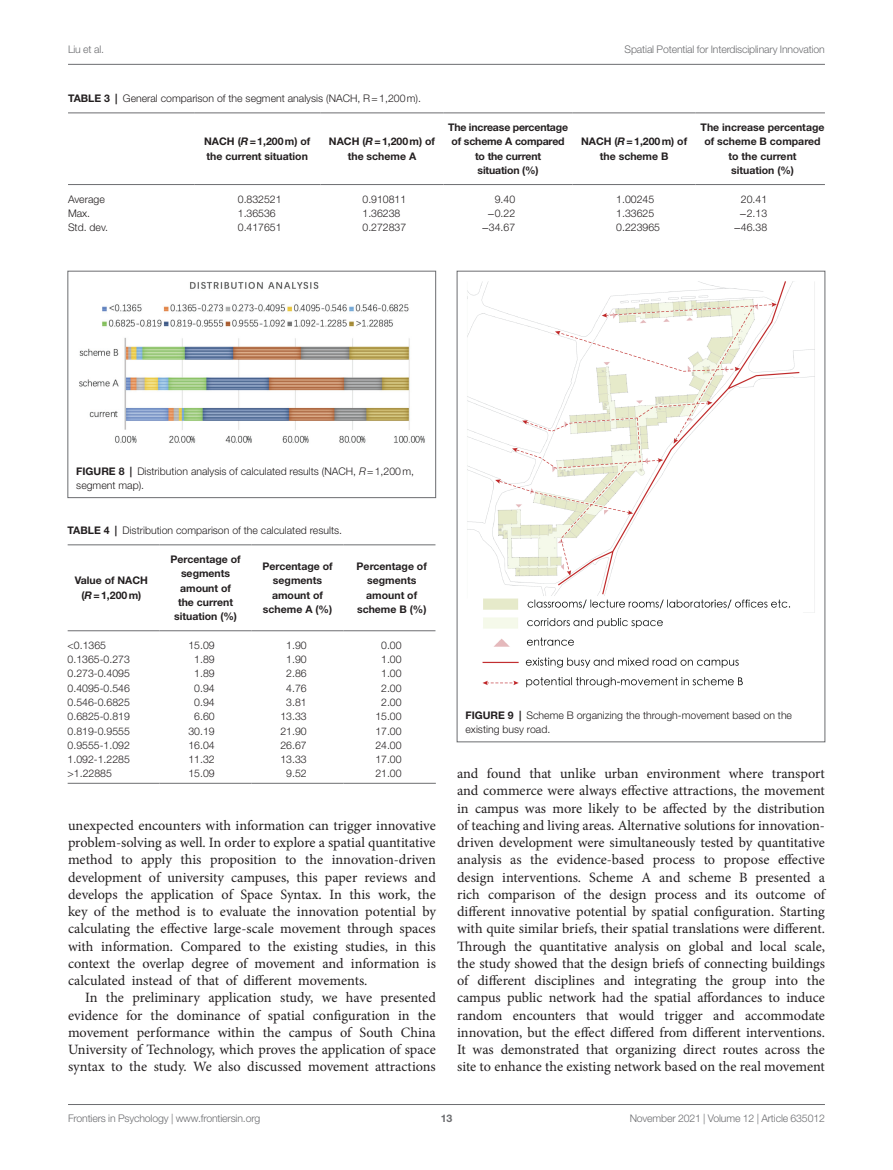
<style>
.page{position:relative;width:893px;height:1170px;background:#fff}
.page>*{position:absolute;margin:0;border:0;box-sizing:border-box;transform-origin:0 0}
.TEXT{font:14.25px/17.2px "Minion Pro";letter-spacing:-.005em;color:#231f20;text-align:justify}
.TEXT_FLUSH{font:14.25px/17.2px "Minion Pro";color:#231f20;text-align:justify}
.TB_TX{font:300 10.5px "Helvetica Neue LT Std";color:#231f20}
.TB_CH{font:700 10.5px/14.2px "Helvetica Neue LT Std";color:#231f20;text-align:center}
.FIG_LEG{font:300 10.5px/14.2px "Helvetica Neue LT Std";color:#231f20}
.t1{font:300 10.5px "Helvetica Neue LT Std";letter-spacing:-.015em;color:#6c6d70}
.TT{font:300 10.5px "Helvetica Neue LT Std";color:#231f20}
.t2{font:700 10.5px "Helvetica Neue LT Std";color:#6c6d70}
.s1{font-weight:700}
.s2{font-style:italic}
.s3{font-family:"STIX General";font-weight:400}
</style>
<div class="page">
<hr style="left:68px;top:64px;width:757px;height:1px;background:#6c6d70">
<hr style="left:68px;top:1104px;width:757px;height:1px;background:#6c6d70">
<hr style="left:194px;top:113px;width:126px;height:1px;background:#6c6d70">
<hr style="left:320px;top:113px;width:124px;height:1px;background:#6c6d70">
<hr style="left:444px;top:113px;width:129px;height:1px;background:#6c6d70">
<hr style="left:573px;top:113px;width:123px;height:1px;background:#6c6d70">
<hr style="left:696px;top:113px;width:129px;height:1px;background:#6c6d70">
<hr style="left:68px;top:113px;width:126px;height:1px;background:#6c6d70">
<hr style="left:68px;top:184px;width:126px;height:1px;background:#6c6d70">
<hr style="left:194px;top:184px;width:126px;height:1px;background:#6c6d70">
<hr style="left:320px;top:184px;width:124px;height:1px;background:#6c6d70">
<hr style="left:444px;top:184px;width:129px;height:1px;background:#6c6d70">
<hr style="left:573px;top:184px;width:123px;height:1px;background:#6c6d70">
<hr style="left:696px;top:184px;width:129px;height:1px;background:#6c6d70">
<img style="left:467px;top:281px;width:348px;height:407px">
<hr style="left:160px;top:544px;width:92px;height:1px;background:#6c6d70">
<hr style="left:252px;top:544px;width:92px;height:1px;background:#6c6d70">
<hr style="left:344px;top:544px;width:91px;height:1px;background:#6c6d70">
<hr style="left:68px;top:544px;width:92px;height:1px;background:#6c6d70">
<hr style="left:68px;top:630px;width:92px;height:1px;background:#6c6d70">
<hr style="left:160px;top:630px;width:92px;height:1px;background:#6c6d70">
<hr style="left:252px;top:630px;width:92px;height:1px;background:#6c6d70">
<hr style="left:344px;top:630px;width:91px;height:1px;background:#6c6d70">
<hr style="left:68px;top:783px;width:92px;height:1px;background:#6c6d70">
<hr style="left:160px;top:783px;width:92px;height:1px;background:#6c6d70">
<hr style="left:252px;top:783px;width:92px;height:1px;background:#6c6d70">
<hr style="left:344px;top:783px;width:92px;height:1px;background:#6c6d70">
<img style="left:79px;top:281px;width:346px;height:162px">
<div style="left:68px;top:271px;width:368px;height:227px;border:1px solid #6c6d70"></div>
<p class="t1" style="left:68px;top:42px;width:38px">Liu et al.</p>
<p class="t1" style="left:625px;top:42px;width:202px">Spatial Potential for Interdisciplinary Innovation</p>
<p class="TT" style="left:68px;top:92px;width:354px"><span class="s1">TABLE 3 |</span> General comparison of the segment analysis (NACH, R=1,200m).</p>
<p class="TB_CH" style="left:204px;top:134px;width:108px;text-align:left">NACH (<span class="s2">R</span>=1,200m) of the current situation</p>
<p class="TB_CH" style="left:329px;top:134px;width:108px">NACH (<span class="s2">R</span>=1,200m) of the scheme A</p>
<p class="TB_CH" style="left:448px;top:120px;width:122px">The increase percentage of scheme A compared to the current<br>situation (%)</p>
<p class="TB_CH" style="left:581px;top:134px;width:108px">NACH (<span class="s2">R</span>=1,200m) of the scheme B</p>
<p class="TB_CH" style="left:701px;top:120px;width:125px">The increase percentage of scheme B compared to the current<br>situation (%)</p>
<p class="TB_TX" style="left:68px;top:192px;width:38px">Average</p>
<p class="TB_TX" style="left:238px;top:192px;width:45px">0.832521</p>
<p class="TB_TX" style="left:362px;top:192px;width:45px">0.910811</p>
<p class="TB_TX" style="left:495px;top:192px;width:22px">9.40</p>
<p class="TB_TX" style="left:616px;top:192px;width:39px">1.00245</p>
<p class="TB_TX" style="left:741px;top:192px;width:28px">20.41</p>
<p class="TB_TX" style="left:68px;top:207px;width:24px">Max.</p>
<p class="TB_TX" style="left:238px;top:207px;width:39px">1.36536</p>
<p class="TB_TX" style="left:362px;top:207px;width:39px">1.36238</p>
<p class="TB_TX" style="left:488px;top:207px;width:29px"><span class="s3">−</span>0.22</p>
<p class="TB_TX" style="left:616px;top:207px;width:39px">1.33625</p>
<p class="TB_TX" style="left:740px;top:207px;width:29px"><span class="s3">−</span>2.13</p>
<p class="TB_TX" style="left:68px;top:221px;width:42px">Std. dev.</p>
<p class="TB_TX" style="left:238px;top:221px;width:45px">0.417651</p>
<p class="TB_TX" style="left:362px;top:221px;width:45px">0.272837</p>
<p class="TB_TX" style="left:482px;top:221px;width:35px"><span class="s3">−</span>34.67</p>
<p class="TB_TX" style="left:616px;top:221px;width:45px">0.223965</p>
<p class="TB_TX" style="left:734px;top:221px;width:35px"><span class="s3">−</span>46.38</p>
<p class="FIG_LEG" style="left:76px;top:464px;width:339px"><span class="s1">FIGURE 8 |</span> Distribution analysis of calculated results (NACH, <span class="s2">R</span>=1,200m, segment map).</p>
<p class="TT" style="left:68px;top:524px;width:276px"><span class="s1">TABLE 4 |</span> Distribution comparison of the calculated results.</p>
<p class="TB_CH" style="left:75px;top:573px;width:75px">Value of NACH (<span class="s2">R</span>=1,200m)</p>
<p class="TB_CH" style="left:170px;top:552px;width:72px">Percentage of segments amount of<br>the current situation (%)</p>
<p class="TB_CH" style="left:262px;top:559px;width:72px">Percentage of segments amount of scheme A (%)</p>
<p class="TB_CH" style="left:357px;top:559px;width:72px">Percentage of segments amount of scheme B (%)</p>
<p class="TB_TX" style="left:68px;top:638px;width:40px">&lt;0.1365</p>
<p class="TB_TX" style="left:188px;top:638px;width:28px">15.09</p>
<p class="TB_TX" style="left:286px;top:638px;width:22px">1.90</p>
<p class="TB_TX" style="left:381px;top:638px;width:22px">0.00</p>
<p class="TB_TX" style="left:68px;top:653px;width:64px">0.1365-0.273</p>
<p class="TB_TX" style="left:194px;top:653px;width:22px">1.89</p>
<p class="TB_TX" style="left:286px;top:653px;width:22px">1.90</p>
<p class="TB_TX" style="left:381px;top:653px;width:22px">1.00</p>
<p class="TB_TX" style="left:68px;top:667px;width:64px">0.273-0.4095</p>
<p class="TB_TX" style="left:194px;top:667px;width:22px">1.89</p>
<p class="TB_TX" style="left:286px;top:667px;width:22px">2.86</p>
<p class="TB_TX" style="left:381px;top:667px;width:22px">1.00</p>
<p class="TB_TX" style="left:68px;top:681px;width:64px">0.4095-0.546</p>
<p class="TB_TX" style="left:194px;top:681px;width:22px">0.94</p>
<p class="TB_TX" style="left:286px;top:681px;width:22px">4.76</p>
<p class="TB_TX" style="left:381px;top:681px;width:22px">2.00</p>
<p class="TB_TX" style="left:68px;top:695px;width:64px">0.546-0.6825</p>
<p class="TB_TX" style="left:194px;top:695px;width:22px">0.94</p>
<p class="TB_TX" style="left:286px;top:695px;width:22px">3.81</p>
<p class="TB_TX" style="left:381px;top:695px;width:22px">2.00</p>
<p class="TB_TX" style="left:68px;top:710px;width:64px">0.6825-0.819</p>
<p class="TB_TX" style="left:194px;top:710px;width:22px">6.60</p>
<p class="TB_TX" style="left:280px;top:710px;width:28px">13.33</p>
<p class="TB_TX" style="left:375px;top:710px;width:28px">15.00</p>
<p class="TB_TX" style="left:68px;top:724px;width:64px">0.819-0.9555</p>
<p class="TB_TX" style="left:188px;top:724px;width:28px">30.19</p>
<p class="TB_TX" style="left:280px;top:724px;width:28px">21.90</p>
<p class="TB_TX" style="left:375px;top:724px;width:28px">17.00</p>
<p class="TB_TX" style="left:68px;top:738px;width:64px">0.9555-1.092</p>
<p class="TB_TX" style="left:188px;top:738px;width:28px">16.04</p>
<p class="TB_TX" style="left:280px;top:738px;width:28px">26.67</p>
<p class="TB_TX" style="left:375px;top:738px;width:28px">24.00</p>
<p class="TB_TX" style="left:68px;top:752px;width:64px">1.092-1.2285</p>
<p class="TB_TX" style="left:188px;top:752px;width:28px">11.32</p>
<p class="TB_TX" style="left:280px;top:752px;width:28px">13.33</p>
<p class="TB_TX" style="left:375px;top:752px;width:28px">17.00</p>
<p class="TB_TX" style="left:68px;top:767px;width:46px">&gt;1.22885</p>
<p class="TB_TX" style="left:188px;top:767px;width:28px">15.09</p>
<p class="TB_TX" style="left:286px;top:767px;width:22px">9.52</p>
<p class="TB_TX" style="left:375px;top:767px;width:28px">21.00</p>
<p class="TEXT_FLUSH" style="left:68px;top:816px;width:369px">unexpected encounters with information can trigger innovative problem-solving as well. In order to explore a spatial quantitative method to apply this proposition to the innovation-driven development of university campuses, this paper reviews and develops the application of Space Syntax. In this work, the key of the method is to evaluate the innovation potential by calculating the effective large-scale movement through spaces with information. Compared to the existing studies, in this context the overlap degree of movement and information is calculated instead of that of different movements.</p>
<p class="TEXT" style="left:68px;top:989px;width:369px;text-indent:17px">In the preliminary application study, we have presented evidence for the dominance of spatial configuration in the movement performance within the campus of South China University of Technology, which proves the application of space syntax to the study. We also discussed movement attractions</p>
<p class="FIG_LEG" style="left:465px;top:708px;width:328px"><span class="s1">FIGURE 9 |</span> Scheme B organizing the through-movement based on the existing busy road.</p>
<p class="TEXT" style="left:457px;top:764px;width:369px">and found that unlike urban environment where transport and commerce were always effective attractions, the movement in campus was more likely to be affected by the distribution of teaching and living areas. Alternative solutions for innovation&shy;driven development were simultaneously tested by quantitative analysis as the evidence-based process to propose effective design interventions. Scheme A and scheme B presented a rich comparison of the design process and its outcome of different innovative potential by spatial configuration. Starting with quite similar briefs, their spatial translations were different.<br>Through the quantitative analysis on global and local scale, the study showed that the design briefs of connecting buildings of different disciplines and integrating the group into the campus public network had the spatial affordances to induce random encounters that would trigger and accommodate innovation, but the effect differed from different interventions.<br>It was demonstrated that organizing direct routes across the site to enhance the existing network based on the real movement</p>
<p class="t1" style="left:68px;top:1111px;width:194px">Frontiers in Psychology | www.frontiersin.org</p>
<p class="t2" style="left:441px;top:1111px;width:13px">13</p>
<p class="t1" style="left:630px;top:1111px;width:197px">November 2021 | Volume 12 | Article 635012</p>
</div>
